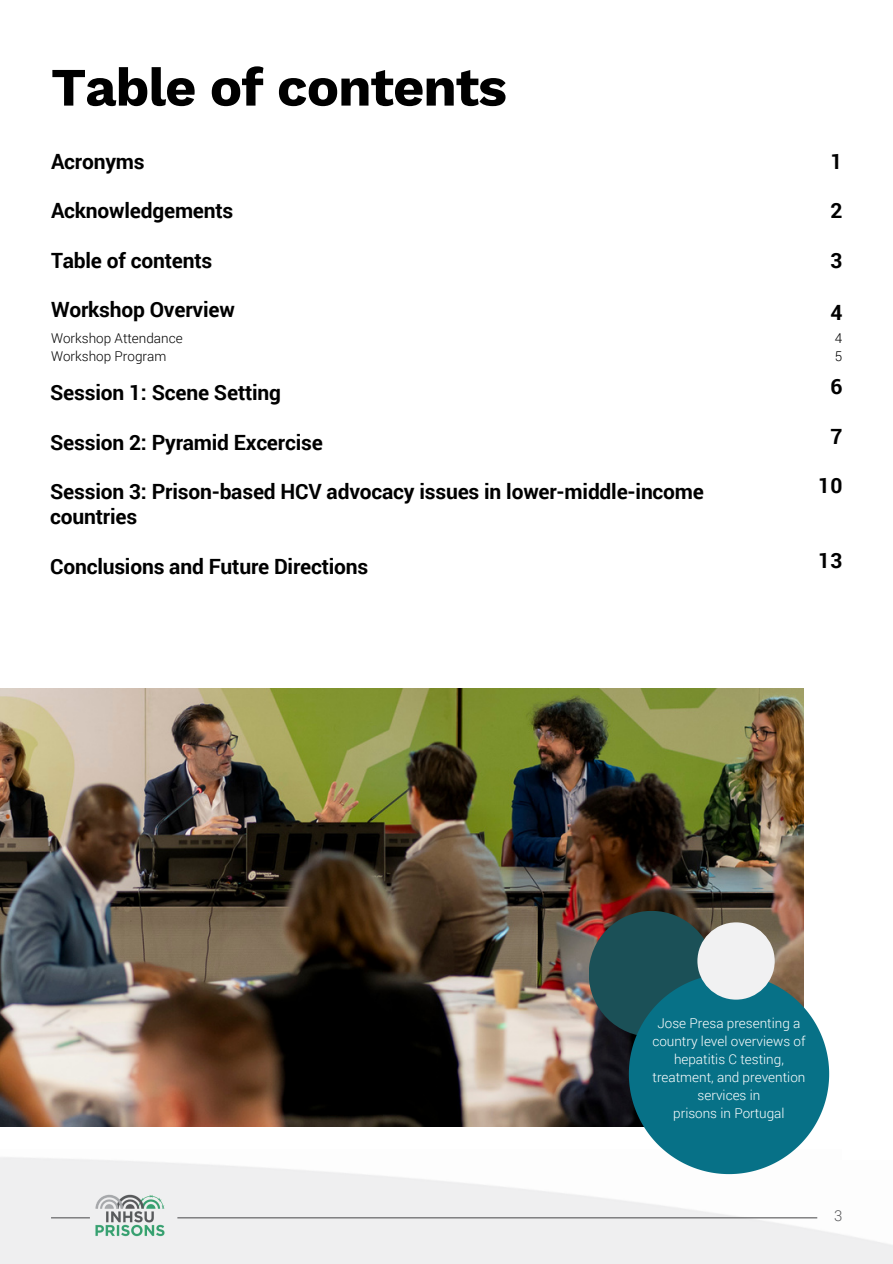
<style>
.page{position:relative;width:893px;height:1264px;background:#fff}
.page>*{position:absolute;margin:0;border:0;box-sizing:border-box;transform-origin:0 0}
.t1{font:700 54px "Work Sans";letter-spacing:-.02em;color:#000}
.t2{font:700 21px/24.8px "Roboto";letter-spacing:-.01em;color:#000}
.t3{font:300 15px "Roboto";color:#58585a}
.t4{font:300 13.5px/18px "Roboto";color:#fff;text-align:center}
.t5{font:300 13.5px "Roboto";color:#000}
</style>
<div class="page">
<hr style="left:177px;top:1217px;width:640px;height:1px;background:#58585a">
<hr style="left:51px;top:1217px;width:39px;height:1px;background:#58585a">
<img style="left:0;top:688px;width:803px;height:438px">
<div style="left:588px;top:910px;width:126px;height:126px;background:#1b5057;border-radius:50%"></div>
<svg style="left:628px;top:973px;width:201px;height:201px"></svg>
<img style="left:92px;top:1190px;width:76px;height:49px">
<div style="left:697px;top:922px;width:77px;height:77px;background:#f1f1f2;border-radius:50%"></div>
<p class="t1" style="left:51px;top:55px;width:457px">Table of contents</p>
<h2 class="t2" style="left:51px;top:148px;width:95px">Acronyms</h2>
<h2 class="t2" style="left:51px;top:198px;width:184px">Acknowledgements</h2>
<h2 class="t2" style="left:51px;top:247px;width:163px">Table of contents</h2>
<h2 class="t2" style="left:51px;top:297px;width:185px">Workshop Overview</h2>
<h2 class="t5" style="left:51px;top:329px;width:133px">Workshop Attendance</h2>
<h2 class="t5" style="left:51px;top:347px;width:117px">Workshop Program</h2>
<p class="t2" style="left:50px;top:380px;width:232px">Session 1: Scene Setting</p>
<h2 class="t2" style="left:50px;top:429px;width:274px">Session 2: Pyramid Excercise</h2>
<h2 class="t2" style="left:50px;top:479px;width:655px">Session 3: Prison-based HCV advocacy issues in lower-middle-income countries</h2>
<h2 class="t2" style="left:50px;top:553px;width:320px">Conclusions and Future Directions</h2>
<h2 class="t2" style="left:830px;top:148px;width:14px">1</h2>
<h2 class="t2" style="left:830px;top:198px;width:14px">2</h2>
<h2 class="t2" style="left:830px;top:247px;width:14px">3</h2>
<h2 class="t2" style="left:830px;top:299px;width:14px">4</h2>
<h2 class="t5" style="left:834px;top:329px;width:9px">4</h2>
<h2 class="t5" style="left:834px;top:347px;width:9px">5</h2>
<p class="t2" style="left:830px;top:373px;width:14px">6</p>
<p class="t2" style="left:830px;top:423px;width:14px">7</p>
<p class="t2" style="left:818px;top:472px;width:26px">10</p>
<p class="t2" style="left:818px;top:547px;width:26px">13</p>
<p class="t4" style="left:652px;top:1013px;width:154px">Jose Presa presenting a country level overviews of hepatitis C testing, treatment, and prevention services in</p>
<p class="t4" style="left:673px;top:1103px;width:113px">prisons in Portugal</p>
<h1 class="t3" style="left:834px;top:1204px;width:10px">3</h1>
</div>
